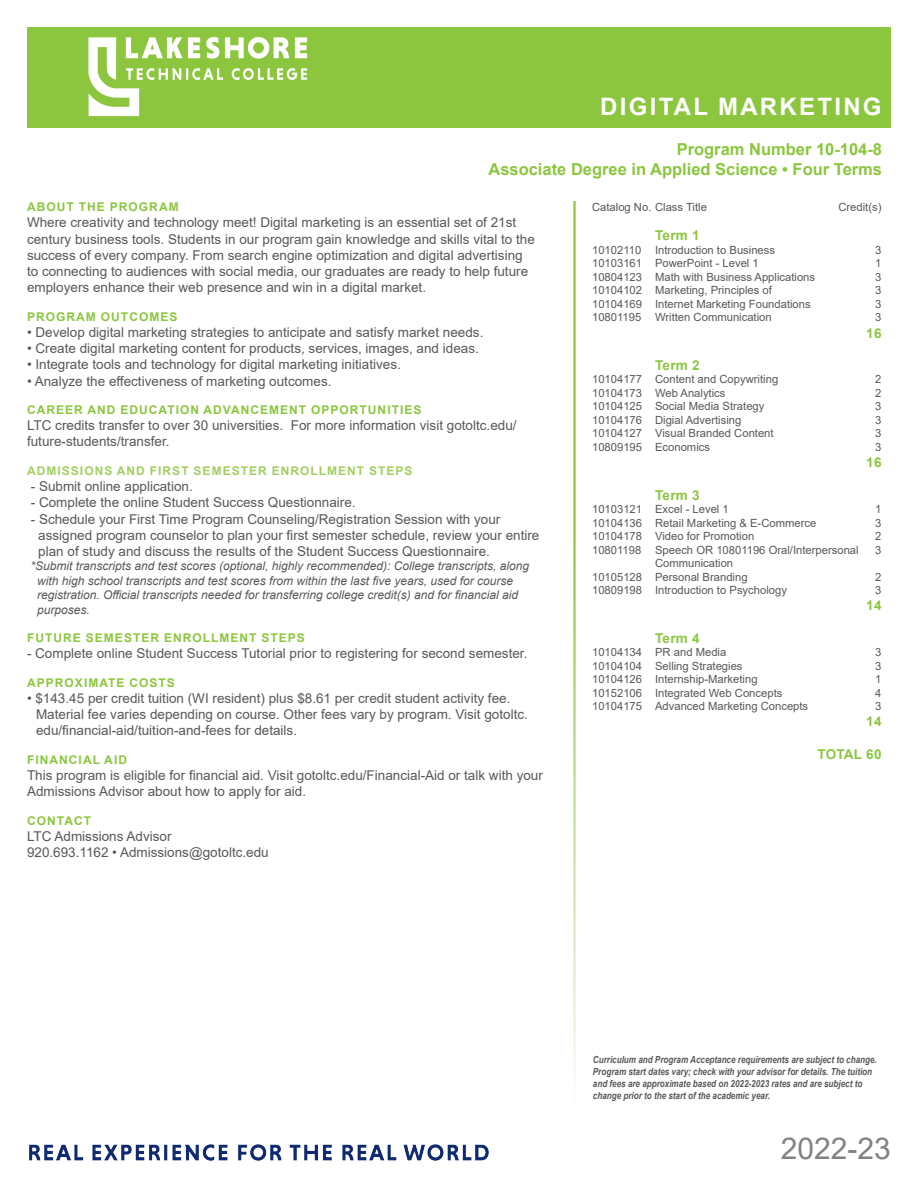
<style>
.page{position:relative;width:918px;height:1188px;background:#fff}
.page>*{position:absolute;margin:0;border:0;box-sizing:border-box;transform-origin:0 0}
.t1{font:30px "Arial";color:#808285}
.t2{font:700 24px "Arial";letter-spacing:.095em;color:#fff}
.t3{font:700 16.5px "Arial";color:#8bc63e}
.Bullet_List{font:13.5px/16.2px "Arial";color:#57585a}
.t4{font:700 13.5px "Arial";letter-spacing:.02em;color:#8bc63e}
.t5{font:italic 12px "Arial";color:#57585a}
.t6{font:700 12px "Arial";letter-spacing:.085em;color:#8bc63e}
.Bullet_List-2{font:700 12px "Arial";letter-spacing:.085em;color:#a2cf62}
.t7{font:11.25px "Arial";color:#57585a}
.t8{font:italic 700 9.75px/11.7px "Arial";color:#57585a;scale:.83 1}
</style>
<div class="page">
<div style="left:27px;top:27px;width:864px;height:100px;background:#8bc63e"></div>
<svg style="left:88px;top:37px;width:219px;height:79px"></svg>
<img style="left:29px;top:1144px;width:460px;height:17px">
<p class="t2" style="left:600px;top:89px;width:283px">DIGITAL MARKETING</p>
<p class="t3" style="left:677px;top:137px;width:207px">Program Number 10-104-8</p>
<p class="t3" style="left:488px;top:157px;width:395px">Associate Degree in Applied Science • Four Terms</p>
<p class="t6" style="left:27px;top:199px;width:153px">ABOUT THE PROGRAM</p>
<p class="Bullet_List" style="left:27px;top:215px;width:509px">Where creativity and technology meet! Digital marketing is an essential set of 21st century business tools. Students in our program gain knowledge and skills vital to the success of every company. From search engine optimization and digital advertising to connecting to audiences with social media, our graduates are ready to help future employers enhance their web presence and win in a digital market.</p>
<p class="t6" style="left:27px;top:308px;width:152px">PROGRAM OUTCOMES</p>
<p class="Bullet_List" style="left:27px;top:324px;width:458px">• Develop digital marketing strategies to anticipate and satisfy market needs.</p>
<p class="Bullet_List" style="left:27px;top:340px;width:453px">• Create digital marketing content for products, services, images, and ideas.</p>
<p class="Bullet_List" style="left:27px;top:356px;width:375px">• Integrate tools and technology for digital marketing initiatives.</p>
<p class="Bullet_List" style="left:27px;top:373px;width:306px">• Analyze the effectiveness of marketing outcomes.</p>
<p class="t6" style="left:27px;top:401px;width:396px">CAREER AND EDUCATION ADVANCEMENT OPPORTUNITIES</p>
<p class="Bullet_List" style="left:27px;top:417px;width:491px">LTC credits transfer to over 30 universities. For more information visit gotoltc.edu/ future-students/transfer.</p>
<p class="Bullet_List-2" style="left:27px;top:462px;width:387px">ADMISSIONS AND FIRST SEMESTER ENROLLMENT STEPS</p>
<p class="Bullet_List" style="left:31px;top:478px;width:164px">- Submit online application.</p>
<p class="Bullet_List" style="left:31px;top:494px;width:326px">- Complete the online Student Success Questionnaire.</p>
<p class="Bullet_List" style="left:31px;top:511px;width:471px">- Schedule your First Time Program Counseling/Registration Session with your</p>
<p class="Bullet_List" style="left:38px;top:527px;width:503px">assigned program counselor to plan your first semester schedule, review your entire</p>
<p class="Bullet_List" style="left:38px;top:543px;width:453px">plan of study and discuss the results of the Student Success Questionnaire.</p>
<p class="t5" style="left:30px;top:558px;width:500px">*Submit transcripts and test scores (optional, highly recommended): College transcripts, along</p>
<p class="t5" style="left:37px;top:573px;width:478px">with high school transcripts and test scores from within the last five years, used for course</p>
<p class="t5" style="left:37px;top:587px;width:483px">registration. Official transcripts needed for transferring college credit(s) and for financial aid</p>
<p class="t5" style="left:37px;top:602px;width:54px">purposes.</p>
<p class="t6" style="left:27px;top:629px;width:279px">FUTURE SEMESTER ENROLLMENT STEPS</p>
<p class="Bullet_List" style="left:27px;top:645px;width:502px">- Complete online Student Success Tutorial prior to registering for second semester.</p>
<p class="t6" style="left:27px;top:674px;width:149px">APPROXIMATE COSTS</p>
<p class="Bullet_List" style="left:36px;top:690px;width:493px;text-indent:-9px">• $143.45 per credit tuition (WI resident) plus $8.61 per credit student activity fee.<br>Material fee varies depending on course. Other fees vary by program. Visit gotoltc. edu/financial-aid/tuition-and-fees for details.</p>
<p class="t6" style="left:27px;top:751px;width:101px">FINANCIAL AID</p>
<p class="Bullet_List" style="left:27px;top:767px;width:517px">This program is eligible for financial aid. Visit gotoltc.edu/Financial-Aid or talk with your<br>Admissions Advisor about how to apply for aid.</p>
<p class="t6" style="left:27px;top:812px;width:65px">CONTACT</p>
<p class="Bullet_List" style="left:27px;top:828px;width:146px">LTC Admissions Advisor</p>
<p class="Bullet_List" style="left:27px;top:844px;width:243px">920.693.1162 • Admissions@gotoltc.edu</p>
<p class="t7" style="left:592px;top:199px;width:116px">Catalog No. Class Title</p>
<p class="t7" style="left:838px;top:199px;width:45px">Credit(s)</p>
<p class="t4" style="left:655px;top:226px;width:46px">Term 1</p>
<p class="t7" style="left:592px;top:242px;width:185px">10102110 Introduction to Business</p>
<p class="t7" style="left:875px;top:242px;width:8px">3</p>
<p class="t7" style="left:592px;top:256px;width:168px">10103161 PowerPoint - Level 1</p>
<p class="t7" style="left:875px;top:256px;width:8px">1</p>
<p class="t7" style="left:592px;top:269px;width:225px">10804123 Math with Business Applications</p>
<p class="t7" style="left:875px;top:269px;width:8px">3</p>
<p class="t7" style="left:592px;top:283px;width:181px">10104102 Marketing, Principles of</p>
<p class="t7" style="left:875px;top:283px;width:8px">3</p>
<p class="t7" style="left:592px;top:296px;width:220px">10104169 Internet Marketing Foundations</p>
<p class="t7" style="left:875px;top:296px;width:8px">3</p>
<p class="t7" style="left:592px;top:310px;width:181px">10801195 Written Communication</p>
<p class="t7" style="left:875px;top:310px;width:8px">3</p>
<p class="t4" style="left:866px;top:323px;width:17px">16</p>
<p class="t4" style="left:655px;top:356px;width:46px">Term 2</p>
<p class="t7" style="left:592px;top:372px;width:188px">10104177 Content and Copywriting</p>
<p class="t7" style="left:875px;top:372px;width:8px">2</p>
<p class="t7" style="left:592px;top:385px;width:135px">10104173 Web Analytics</p>
<p class="t7" style="left:875px;top:385px;width:8px">2</p>
<p class="t7" style="left:592px;top:399px;width:174px">10104125 Social Media Strategy</p>
<p class="t7" style="left:875px;top:399px;width:8px">3</p>
<p class="t7" style="left:592px;top:412px;width:151px">10104176 Digial Advertising</p>
<p class="t7" style="left:875px;top:412px;width:8px">3</p>
<p class="t7" style="left:592px;top:426px;width:183px">10104127 Visual Branded Content</p>
<p class="t7" style="left:875px;top:426px;width:8px">3</p>
<p class="t7" style="left:592px;top:439px;width:120px">10809195 Economics</p>
<p class="t7" style="left:875px;top:439px;width:8px">3</p>
<p class="t4" style="left:866px;top:453px;width:17px">16</p>
<p class="t4" style="left:655px;top:485px;width:46px">Term 3</p>
<p class="t7" style="left:592px;top:501px;width:138px">10103121 Excel - Level 1</p>
<p class="t7" style="left:875px;top:501px;width:8px">1</p>
<p class="t7" style="left:592px;top:515px;width:226px">10104136 Retail Marketing &amp; E-Commerce</p>
<p class="t7" style="left:875px;top:515px;width:8px">3</p>
<p class="t7" style="left:592px;top:528px;width:164px">10104178 Video for Promotion</p>
<p class="t7" style="left:875px;top:528px;width:8px">2</p>
<p class="t7" style="left:592px;top:542px;width:268px">10801198 Speech OR 10801196 Oral/Interpersonal</p>
<p class="t7" style="left:875px;top:542px;width:8px">3</p>
<p class="t7" style="left:655px;top:555px;width:80px">Communication</p>
<p class="t7" style="left:592px;top:569px;width:157px">10105128 Personal Branding</p>
<p class="t7" style="left:875px;top:569px;width:8px">2</p>
<p class="t7" style="left:592px;top:582px;width:196px">10809198 Introduction to Psychology</p>
<p class="t7" style="left:875px;top:582px;width:8px">3</p>
<p class="t4" style="left:866px;top:596px;width:17px">14</p>
<p class="t4" style="left:655px;top:628px;width:46px">Term 4</p>
<p class="t7" style="left:592px;top:644px;width:136px">10104134 PR and Media</p>
<p class="t7" style="left:875px;top:644px;width:8px">3</p>
<p class="t7" style="left:592px;top:658px;width:152px">10104104 Selling Strategies</p>
<p class="t7" style="left:875px;top:658px;width:8px">3</p>
<p class="t7" style="left:592px;top:671px;width:167px">10104126 Internship-Marketing</p>
<p class="t7" style="left:875px;top:671px;width:8px">1</p>
<p class="t7" style="left:592px;top:685px;width:192px">10152106 Integrated Web Concepts</p>
<p class="t7" style="left:875px;top:685px;width:8px">4</p>
<p class="t7" style="left:592px;top:698px;width:218px">10104175 Advanced Marketing Concepts</p>
<p class="t7" style="left:875px;top:698px;width:8px">3</p>
<p class="t4" style="left:866px;top:712px;width:17px">14</p>
<p class="t4" style="left:817px;top:745px;width:66px">TOTAL 60</p>
<p class="t8" style="left:593px;top:1055px;width:344px">Curriculum and Program Acceptance requirements are subject to change.<br>Program start dates vary; check with your advisor for details. The tuition and fees are approximate based on 2022-2023 rates and are subject to change prior to the start of the academic year.</p>
<h1 class="t1" style="left:781px;top:1128px;width:112px">2022-23</h1>
</div>
